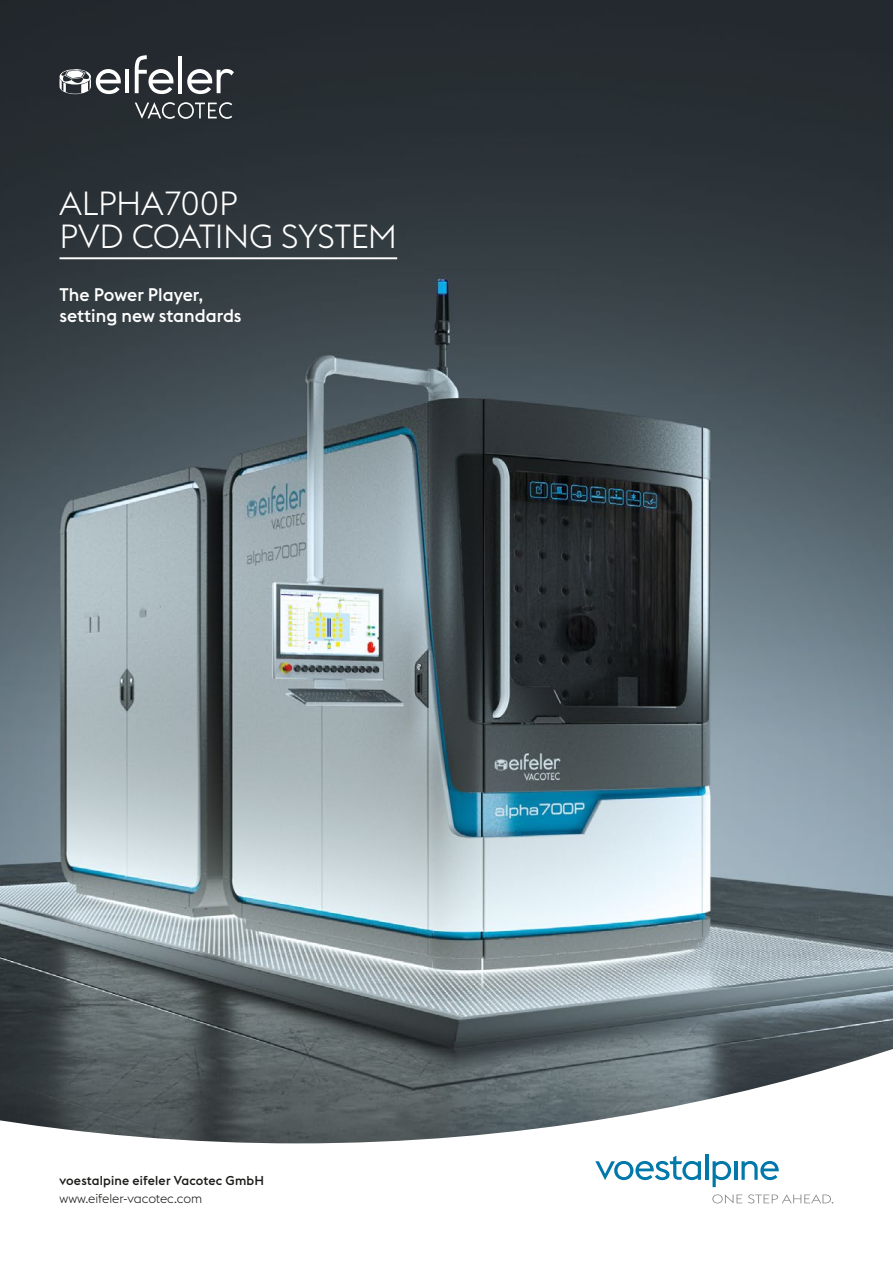
<style>
.page{position:relative;width:893px;height:1263px;background:#fff}
.page>*{position:absolute;margin:0;border:0;box-sizing:border-box;transform-origin:0 0}
.Titel_weiß_AL{font:300 33px/33px "voestalpine";letter-spacing:-.015em;color:#fff}
.titel_subline_h1{font:500 18px/21px "voestalpine";color:#fff}
.Adresse_Head{font:500 12.75px "voestalpine";letter-spacing:.015em;color:#1a1a18}
.Adresse_Copy{font:300 12.75px "voestalpine";color:#1a1a18}
</style>
<div class="page">
<img style="left:0;top:0;width:893px;height:1042px">
<svg style="left:0;top:1042px;width:893px;height:162px"></svg>
<hr style="left:60px;top:257px;width:337px;height:2px;background:#fff">
<svg style="left:595px;top:1156px;width:106px;height:24px"></svg>
<hr style="left:705px;top:1154px;width:3px;height:26px;background:#0078aa">
<svg style="left:713px;top:1161px;width:18px;height:26px"></svg>
<hr style="left:734px;top:1161px;width:3px;height:19px;background:#0078aa">
<svg style="left:741px;top:1161px;width:38px;height:19px"></svg>
<svg style="left:712px;top:1194px;width:30px;height:9px"></svg>
<svg style="left:748px;top:1194px;width:85px;height:9px"></svg>
<hr style="left:125px;top:70px;width:4px;height:23px;background:#fff">
<svg style="left:135px;top:55px;width:38px;height:39px"></svg>
<hr style="left:178px;top:56px;width:4px;height:37px;background:#fff">
<svg style="left:187px;top:69px;width:47px;height:25px"></svg>
<svg style="left:60px;top:69px;width:61px;height:25px"></svg>
<svg style="left:135px;top:102px;width:97px;height:17px;background:#5a5f62"></svg>
<p class="Titel_weiß_AL" style="left:60px;top:187px;width:339px">ALPHA700P<br>PVD COATING SYSTEM</p>
<p class="titel_subline_h1" style="left:60px;top:284px;width:184px">The Power Player, setting new standards</p>
<p class="Adresse_Head" style="left:60px;top:1173px;width:206px">voestalpine eifeler Vacotec GmbH</p>
<p class="Adresse_Copy" style="left:60px;top:1191px;width:144px">www.eifeler-vacotec.com</p>
</div>
